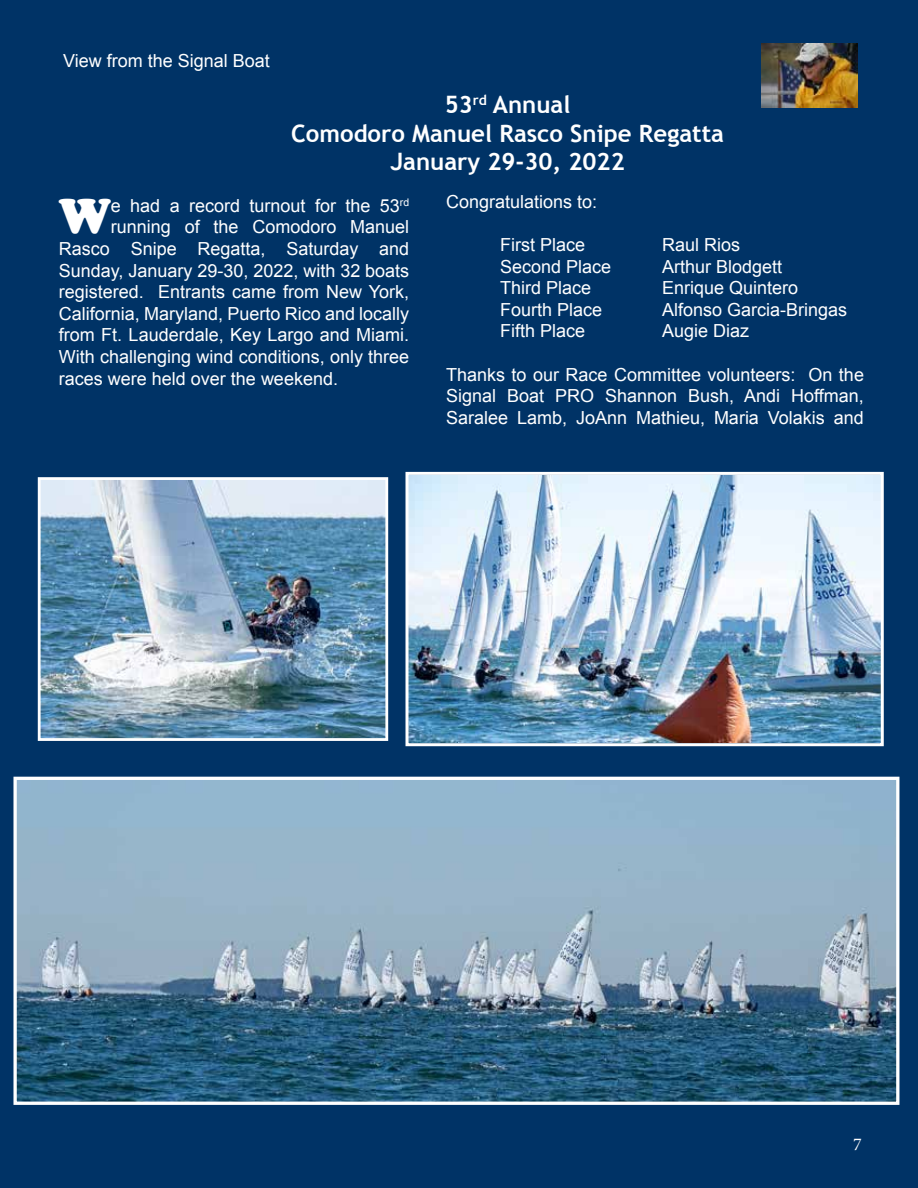
<style>
.page{position:relative;width:918px;height:1188px;background:#036}
.page>*{position:absolute;margin:0;border:0;box-sizing:border-box;transform-origin:0 0}
.t1{font:900 49.95px "Cooper";color:#fff}
.t2{font:700 24px/28.8px "Trebuchet MS";color:#fff;text-align:center}
.t3{font:18px/21.6px "Arial";color:#fff;text-align:justify}
.t4{font:18px "Minion Pro";color:#fff}
</style>
<div class="page">
<img style="left:17px;top:781px;width:878px;height:320px">
<div style="left:13px;top:777px;width:886px;height:328px;border:3px solid #fff"></div>
<img style="left:410px;top:476px;width:470px;height:266px">
<div style="left:406px;top:472px;width:478px;height:274px;border:3px solid #fff"></div>
<img style="left:761px;top:44px;width:97px;height:64px">
<img style="left:42px;top:481px;width:342px;height:256px">
<div style="left:38px;top:477px;width:350px;height:264px;border:3px solid #fff"></div>
<p class="t3" style="left:63px;top:50px;width:208px">View from the Signal Boat</p>
<h2 class="t2" style="left:291px;top:90px;width:434px">53<sup>rd</sup> Annual<br>Comodoro Manuel Rasco Snipe Regatta<br>January 29-30, 2022</h2>
<p class="t3" style="left:446px;top:191px;width:153px">Congratulations to:</p>
<p class="t3" style="left:500px;top:234px;width:87px">First Place</p>
<p class="t3" style="left:662px;top:234px;width:80px">Raul Rios</p>
<p class="t3" style="left:500px;top:256px;width:113px">Second Place</p>
<p class="t3" style="left:662px;top:256px;width:122px">Arthur Blodgett</p>
<p class="t3" style="left:500px;top:277px;width:93px">Third Place</p>
<p class="t3" style="left:662px;top:277px;width:138px">Enrique Quintero</p>
<p class="t3" style="left:500px;top:299px;width:104px">Fourth Place</p>
<p class="t3" style="left:662px;top:299px;width:187px">Alfonso Garcia-Bringas</p>
<p class="t3" style="left:500px;top:320px;width:87px">Fifth Place</p>
<p class="t3" style="left:662px;top:320px;width:89px">Augie Diaz</p>
<p class="t3" style="left:446px;top:364px;width:419px">Thanks to our Race Committee volunteers: On the Signal Boat PRO Shannon Bush, Andi Hoffman, Saralee Lamb, JoAnn Mathieu, Maria Volakis and</p>
<h1 class="t1" style="left:59px;top:188px;width:53px">W</h1>
<p class="t3" style="left:111px;top:195px;width:300px">e had a record turnout for the 53<sup>rd</sup></p>
<p class="t3" style="left:111px;top:216px;width:300px">running of the Comodoro Manuel</p>
<p class="t3" style="left:59px;top:238px;width:352px">Rasco Snipe Regatta, Saturday and</p>
<p class="t3" style="left:59px;top:260px;width:352px">Sunday, January 29-30, 2022, with 32 boats</p>
<p class="t3" style="left:59px;top:281px;width:352px">registered. Entrants came from New York,</p>
<p class="t3" style="left:59px;top:303px;width:352px">California, Maryland, Puerto Rico and locally</p>
<p class="t3" style="left:59px;top:324px;width:352px">from Ft. Lauderdale, Key Largo and Miami.</p>
<p class="t3" style="left:59px;top:346px;width:352px">With challenging wind conditions, only three</p>
<p class="t3" style="left:59px;top:368px;width:281px">races were held over the weekend.</p>
<p class="t4" style="left:853px;top:1132px;width:10px">7</p>
</div>
